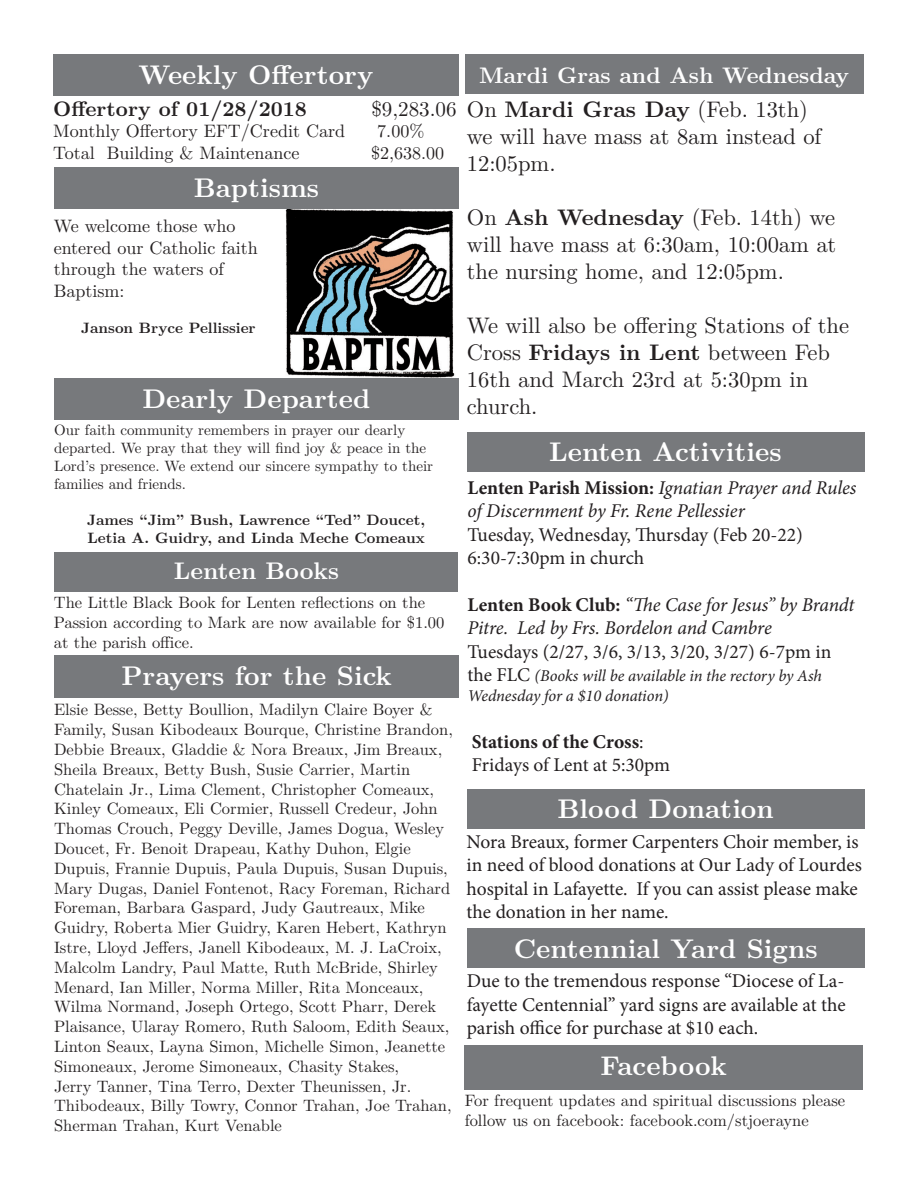
<style>
.page{position:relative;width:918px;height:1188px;background:#fff}
.page>*{position:absolute;margin:0;border:0;box-sizing:border-box;transform-origin:0 0}
.t1{font:700 27px "LM Roman 10";color:#fff}
.t2{font:700 24px "LM Roman 10";color:#fff}
.t3{font:22.5px/27px "LM Roman 10";color:#231f20}
.t4{font:700 22.5px/34px "LM Roman 10";color:#fff}
.t5{font:700 21px "LM Roman 10";color:#231f20}
.t6{font:21px "LM Roman 10";color:#231f20}
.t7{font:19.5px/23.4px "Minion Pro";letter-spacing:-.005em;color:#231f20}
.t8{font:italic 19.5px/23.4px "Minion Pro";letter-spacing:-.01em;color:#231f20}
.t9{font:18px/21.6px "LM Roman 10";color:#231f20}
.t10{font:16.5px/19.8px "LM Roman 10";color:#231f20}
.t11{font:italic 16.5px/19.8px "Minion Pro";letter-spacing:-.005em;color:#231f20}
.t12{font:15px/18px "LM Roman 10";color:#231f20}
.t13{font:700 15px/18px "LM Roman 10";color:#231f20}
.s1{font-weight:400;color:#231f20}
.s2{color:#231f20}
.s3{font-weight:700}
.s4{font-weight:700;font-style:normal}
.s5{font-style:normal;font-size:19.5px}
</style>
<div class="page">
<div style="left:465px;top:1045px;width:398px;height:45px;background:#77797c"></div>
<div style="left:54px;top:655px;width:405px;height:43px;background:#77797c"></div>
<div style="left:53px;top:54px;width:406px;height:41px;background:#77797c"></div>
<div style="left:467px;top:789px;width:397px;height:40px;background:#77797c"></div>
<div style="left:55px;top:552px;width:403px;height:40px;background:#77797c"></div>
<img style="left:274px;top:208px;width:185px;height:170px">
<div style="left:54px;top:378px;width:405px;height:41px;background:#77797c"></div>
<div style="left:54px;top:167px;width:405px;height:41px;background:#77797c"></div>
<div style="left:465px;top:54px;width:399px;height:40px;background:#77797c"></div>
<div style="left:467px;top:929px;width:398px;height:39px;background:#77797c"></div>
<div style="left:467px;top:432px;width:397px;height:40px;background:#77797c"></div>
<h1 class="t1" style="left:139px;top:54px;width:236px">Weekly Offertory</h1>
<p class="t5" style="left:53px;top:92px;width:255px">Offertory of 01/28/2018</p>
<p class="t6" style="left:371px;top:92px;width:87px">$9,283.06</p>
<p class="t9" style="left:53px;top:119px;width:293px">Monthly Offertory EFT/Credit Card</p>
<p class="t9" style="left:377px;top:119px;width:48px">7.00%</p>
<p class="t9" style="left:53px;top:141px;width:248px">Total Building &amp; Maintenance</p>
<p class="t9" style="left:371px;top:141px;width:75px">$2,638.00</p>
<h1 class="t1" style="left:194px;top:167px;width:127px">Baptisms</h1>
<p class="t9" style="left:54px;top:214px;width:206px">We welcome those who entered our Catholic faith through the waters of<br>Baptism:</p>
<p class="t13" style="left:81px;top:318px;width:176px">Janson Bryce Pellissier</p>
<h1 class="t1" style="left:142px;top:378px;width:230px">Dearly Departed</h1>
<p class="t12" style="left:54px;top:420px;width:381px">Our faith community remembers in prayer our dearly departed. We pray that they will find joy &amp; peace in the Lord’s presence. We extend our sincere sympathy to their families and friends.</p>
<p class="t13" style="left:87px;top:510px;width:339px">James “Jim” Bush, Lawrence “Ted” Doucet,<br>Letia A. Guidry, and Linda Meche Comeaux</p>
<h2 class="t2" style="left:174px;top:552px;width:167px">Lenten Books</h2>
<p class="t10" style="left:54px;top:591px;width:392px">The Little Black Book for Lenten reflections on the<br>Passion according to Mark are now available for $1.00 at the parish office.</p>
<h1 class="t1" style="left:121px;top:654px;width:272px">Prayers for the Sick</h1>
<p class="t10" style="left:54px;top:699px;width:400px">Elsie Besse, Betty Boullion, Madilyn Claire Boyer &amp; Family, Susan Kibodeaux Bourque, Christine Brandon, Debbie Breaux, Gladdie &amp; Nora Breaux, Jim Breaux, Sheila Breaux, Betty Bush, Susie Carrier, Martin Chatelain Jr., Lima Clement, Christopher Comeaux, Kinley Comeaux, Eli Cormier, Russell Credeur, John Thomas Crouch, Peggy Deville, James Dogua, Wesley Doucet, Fr. Benoit Drapeau, Kathy Duhon, Elgie Dupuis, Frannie Dupuis, Paula Dupuis, Susan Dupuis, Mary Dugas, Daniel Fontenot, Racy Foreman, Richard Foreman, Barbara Gaspard, Judy Gautreaux, Mike Guidry, Roberta Mier Guidry, Karen Hebert, Kathryn Istre, Lloyd Jeffers, Janell Kibodeaux, M. J. LaCroix, Malcolm Landry, Paul Matte, Ruth McBride, Shirley Menard, Ian Miller, Norma Miller, Rita Monceaux, Wilma Normand, Joseph Ortego, Scott Pharr, Derek Plaisance, Ularay Romero, Ruth Saloom, Edith Seaux, Linton Seaux, Layna Simon, Michelle Simon, Jeanette Simoneaux, Jerome Simoneaux, Chasity Stakes,<br>Jerry Tanner, Tina Terro, Dexter Theunissen, Jr.<br>Thibodeaux, Billy Towry, Connor Trahan, Joe Trahan, Sherman Trahan, Kurt Venable</p>
<h3 class="t4" style="left:467px;top:57px;width:384px;text-indent:12px">Mardi Gras and Ash Wednesday<br><span class="s1">On</span> <span class="s2">Mardi Gras Day</span> <span class="s1">(Feb. 13th)</span></h3>
<h3 class="t3" style="left:467px;top:121px;width:356px">we will have mass at 8am instead of<br>12:05pm.</h3>
<h3 class="t3" style="left:467px;top:202px;width:371px;text-align:justify">On <span class="s3">Ash Wednesday</span> (Feb. 14th) we will have mass at 6:30am, 10:00am at the nursing home, and 12:05pm.</h3>
<h3 class="t3" style="left:467px;top:310px;width:384px">We will also be offering Stations of the<br>Cross <span class="s3">Fridays in Lent</span> between Feb<br>16th and March 23rd at 5:30pm in church.</h3>
<h1 class="t1" style="left:549px;top:431px;width:234px">Lenten Activities</h1>
<p class="t8" style="left:468px;top:476px;width:390px"><span class="s4">Lenten Parish Mission:</span> Ignatian Prayer and Rules of Discernment by Fr. Rene Pellessier</p>
<p class="t7" style="left:468px;top:523px;width:337px">Tuesday, Wednesday, Thursday (Feb 20-22)<br>6:30-7:30pm in church</p>
<p class="t8" style="left:468px;top:593px;width:389px"><span class="s4">Lenten Book Club:</span> “The Case for Jesus” by Brandt<br>Pitre. Led by Frs. Bordelon and Cambre</p>
<p class="t7" style="left:468px;top:640px;width:365px">Tuesdays (2/27, 3/6, 3/13, 3/20, 3/27) 6-7pm in</p>
<p class="t11" style="left:468px;top:666px;width:356px"><span class="s5">the FLC</span> (Books will be available in the rectory by Ash<br>Wednesday for a $10 donation)</p>
<p class="t7" style="left:472px;top:730px;width:200px"><span class="s3">Stations of the Cross</span>:<br>Fridays of Lent at 5:30pm</p>
<h1 class="t1" style="left:558px;top:788px;width:218px">Blood Donation</h1>
<p class="t7" style="left:467px;top:830px;width:397px">Nora Breaux, former Carpenters Choir member, is in need of blood donations at Our Lady of Lourdes hospital in Lafayette. If you can assist please make the donation in her name.</p>
<h1 class="t1" style="left:514px;top:927px;width:305px">Centennial Yard Signs</h1>
<p class="t7" style="left:467px;top:970px;width:381px;text-align:justify">Due to the tremendous response “Diocese of La&shy;fayette Centennial” yard signs are available at the parish office for purchase at $10 each.</p>
<h1 class="t1" style="left:601px;top:1045px;width:128px">Facebook</h1>
<p class="t10" style="left:465px;top:1089px;width:382px">For frequent updates and spiritual discussions please follow us on facebook: facebook.com/stjoerayne</p>
</div>
